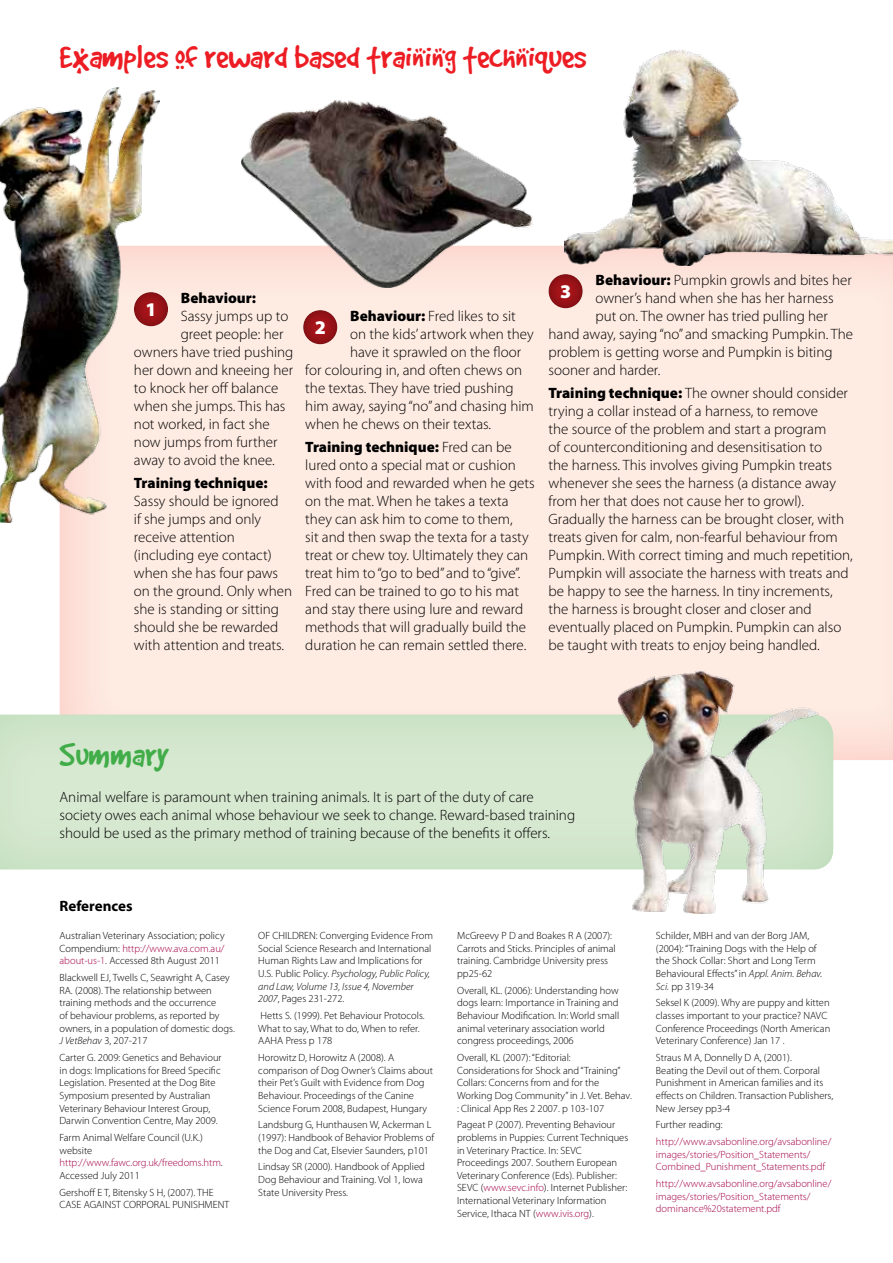
<style>
.page{position:relative;width:893px;height:1263px;background:#fff}
.page>*{position:absolute;margin:0;border:0;box-sizing:border-box;transform-origin:0 0}
.t1{font:36px "Good Dog Cool";color:#ed1d24}
.t2{font:36px "Good Dog Cool";color:#41ad49}
.t3{font:900 19.5px "Myriad Pro";color:#fff}
.t4{font:300 15px/18px "Myriad Pro";color:#000}
.t5{font:900 15px "Myriad Pro";color:#000}
.t6{font:700 15px "Myriad Pro";color:#000}
.t7{font:300 10.5px/12.6px "Myriad Pro";color:#000}
.t8{font:300 10.5px/12.6px "Myriad Pro";color:#a30046}
.s1{font-weight:900}
.s2{color:#a30046}
.s3{font-style:italic}
</style>
<div class="page">
<div style="left:59px;top:245px;width:834px;height:516px;background:#feebe2"></div>
<div style="left:0;top:713px;width:833px;height:159px;background:#d5e7cf"></div>
<div style="left:303px;top:309px;width:37px;height:36px;background:#000;opacity:.7"></div>
<div style="left:548px;top:273px;width:37px;height:36px;background:#000;opacity:.7"></div>
<img style="left:242px;top:100px;width:301px;height:188px">
<img style="left:564px;top:50px;width:329px;height:215px">
<img style="left:0;top:88px;width:159px;height:434px">
<div style="left:134px;top:291px;width:37px;height:36px;background:#000;opacity:.7"></div>
<img style="left:618px;top:671px;width:200px;height:243px">
<h1 class="t1" style="left:60px;top:38px;width:528px">Examples of reward based training techniques</h1>
<h3 class="t5" style="left:181px;top:288px;width:77px">Behaviour:</h3>
<h3 class="t4" style="left:181px;top:307px;width:109px">Sassy jumps up to</h3>
<h3 class="t4" style="left:181px;top:325px;width:104px">greet people: her</h3>
<h3 class="t4" style="left:134px;top:343px;width:161px">owners have tried pushing</h3>
<h3 class="t4" style="left:134px;top:361px;width:161px">her down and kneeing her</h3>
<h3 class="t4" style="left:134px;top:379px;width:146px">to knock her off balance</h3>
<h3 class="t4" style="left:134px;top:397px;width:153px">when she jumps. This has</h3>
<h3 class="t4" style="left:134px;top:415px;width:137px">not worked, in fact she</h3>
<h3 class="t4" style="left:134px;top:433px;width:145px">now jumps from further</h3>
<h3 class="t4" style="left:134px;top:451px;width:142px">away to avoid the knee.</h3>
<h3 class="t5" style="left:134px;top:473px;width:135px">Training technique:</h3>
<h3 class="t4" style="left:134px;top:491px;width:160px">Sassy should be ignored<br>if she jumps and only receive attention (including eye contact) when she has four paws on the ground. Only when she is standing or sitting should she be rewarded with attention and treats.</h3>
<h2 class="t3" style="left:145px;top:297px;width:13px">1</h2>
<h3 class="t4" style="left:350px;top:307px;width:167px"><span class="s1">Behaviour:</span> Fred likes to sit</h3>
<h3 class="t4" style="left:350px;top:325px;width:185px">on the kids’ artwork when they</h3>
<h3 class="t4" style="left:350px;top:343px;width:172px">have it sprawled on the floor</h3>
<h3 class="t4" style="left:305px;top:361px;width:218px">for colouring in, and often chews on</h3>
<h3 class="t4" style="left:305px;top:379px;width:210px">the textas. They have tried pushing</h3>
<h3 class="t4" style="left:305px;top:397px;width:230px">him away, saying “no” and chasing him</h3>
<h3 class="t4" style="left:305px;top:415px;width:187px">when he chews on their textas.</h3>
<p class="t4" style="left:305px;top:437px;width:231px"><span class="s1">Training technique:</span> Fred can be lured onto a special mat or cushion with food and rewarded when he gets on the mat. When he takes a texta they can ask him to come to them,<br>sit and then swap the texta for a tasty treat or chew toy. Ultimately they can treat him to “go to bed” and to “give”.<br>Fred can be trained to go to his mat and stay there using lure and reward methods that will gradually build the duration he can remain settled there.</p>
<h2 class="t3" style="left:315px;top:315px;width:13px">2</h2>
<h3 class="t4" style="left:595px;top:271px;width:258px"><span class="s1">Behaviour:</span> Pumpkin growls and bites her</h3>
<h3 class="t4" style="left:595px;top:289px;width:240px">owner’s hand when she has her harness</h3>
<h3 class="t4" style="left:595px;top:307px;width:234px">put on. The owner has tried pulling her</h3>
<h3 class="t4" style="left:549px;top:325px;width:306px">hand away, saying “no” and smacking Pumpkin. The</h3>
<h3 class="t4" style="left:549px;top:343px;width:286px">problem is getting worse and Pumpkin is biting</h3>
<h3 class="t4" style="left:549px;top:361px;width:113px">sooner and harder.</h3>
<p class="t4" style="left:549px;top:383px;width:306px"><span class="s1">Training technique:</span> The owner should consider trying a collar instead of a harness, to remove<br>the source of the problem and start a program<br>of counterconditioning and desensitisation to<br>the harness. This involves giving Pumpkin treats whenever she sees the harness (a distance away from her that does not cause her to growl).<br>Gradually the harness can be brought closer, with treats given for calm, non-fearful behaviour from Pumpkin. With correct timing and much repetition, Pumpkin will associate the harness with treats and be happy to see the harness. In tiny increments, the harness is brought closer and closer and eventually placed on Pumpkin. Pumpkin can also be taught with treats to enjoy being handled.</p>
<h2 class="t3" style="left:560px;top:279px;width:13px">3</h2>
<h1 class="t2" style="left:60px;top:736px;width:111px">Summary</h1>
<p class="t4" style="left:60px;top:788px;width:517px">Animal welfare is paramount when training animals. It is part of the duty of care society owes each animal whose behaviour we seek to change. Reward-based training should be used as the primary method of training because of the benefits it offers.</p>
<h3 class="t6" style="left:60px;top:896px;width:75px">References</h3>
<p class="t7" style="left:60px;top:929px;width:167px;text-align:justify">Australian Veterinary Association; policy Compendium: <span class="s2">http://www.ava.com.au/ about-us-1</span>. Accessed 8th August 2011</p>
<p class="t7" style="left:60px;top:971px;width:177px">Blackwell EJ, Twells C, Seawright A, Casey RA. (2008). The relationship between training methods and the occurrence<br>of behaviour problems, as reported by owners, in a population of domestic dogs.<br><span class="s3">J VetBehav</span> 3, 207-217</p>
<p class="t7" style="left:60px;top:1051px;width:164px">Carter G. 2009: Genetics and Behaviour in dogs: Implications for Breed Specific Legislation. Presented at the Dog Bite Symposium presented by Australian Veterinary Behaviour Interest Group, Darwin Convention Centre, May 2009.</p>
<p class="t7" style="left:60px;top:1131px;width:165px">Farm Animal Welfare Council (U.K.) website <span class="s2">http://www.fawc.org.uk/freedoms.htm</span>.<br>Accessed July 2011</p>
<p class="t7" style="left:60px;top:1186px;width:171px">Gershoff E T, Bitensky S H, (2007). THE<br>CASE AGAINST CORPORAL PUNISHMENT</p>
<p class="t7" style="left:258px;top:929px;width:176px">OF CHILDREN: Converging Evidence From Social Science Research and International Human Rights Law and Implications for U.S. Public Policy. <span class="s3">Psychology, Public Policy, and Law, Volume 13, Issue 4, November 2007</span>, Pages 231-272.</p>
<p class="t7" style="left:258px;top:1009px;width:168px">Hetts S. (1999). Pet Behaviour Protocols.<br>What to say, What to do, When to refer.<br>AAHA Press p 178</p>
<p class="t7" style="left:258px;top:1051px;width:176px">Horowitz D, Horowitz A (2008). A comparison of Dog Owner’s Claims about their Pet’s Guilt with Evidence from Dog Behaviour. Proceedings of the Canine Science Forum 2008, Budapest, Hungary</p>
<p class="t7" style="left:258px;top:1118px;width:177px">Landsburg G, Hunthausen W, Ackerman L (1997): Handbook of Behavior Problems of the Dog and Cat, Elsevier Saunders, p101</p>
<p class="t7" style="left:258px;top:1160px;width:168px">Lindsay SR (2000). Handbook of Applied<br>Dog Behaviour and Training. Vol 1, Iowa<br>State University Press.</p>
<p class="t7" style="left:457px;top:929px;width:160px">McGreevy P D and Boakes R A (2007):<br>Carrots and Sticks. Principles of animal training. Cambridge University press pp25-62</p>
<p class="t7" style="left:457px;top:984px;width:164px">Overall, KL. (2006): Understanding how dogs learn: Importance in Training and Behaviour Modification. In: World small animal veterinary association world congress proceedings, 2006</p>
<p class="t7" style="left:457px;top:1051px;width:176px">Overall, KL (2007): “Editorial:<br>Considerations for Shock and “Training” Collars: Concerns from and for the Working Dog Community” in J. Vet. Behav. : Clinical App Res 2 2007. p 103-107</p>
<p class="t7" style="left:457px;top:1118px;width:173px">Pageat P (2007). Preventing Behaviour problems in Puppies: Current Techniques in Veterinary Practice. In: SEVC Proceedings 2007. Southern European Veterinary Conference (Eds). Publisher:<br>SEVC (<span class="s2">www.sevc.info</span>). Internet Publisher:<br>International Veterinary Information Service, Ithaca NT (<span class="s2">www.ivis.org</span>).</p>
<p class="t7" style="left:656px;top:929px;width:168px">Schilder, MBH and van der Borg JAM, (2004): “Training Dogs with the Help of the Shock Collar: Short and Long Term Behavioural Effects” in <span class="s3">Appl. Anim. Behav.<br>Sci.</span> pp 319-34</p>
<p class="t7" style="left:656px;top:996px;width:176px">Seksel K (2009). Why are puppy and kitten classes important to your practice? NAVC Conference Proceedings (North American Veterinary Conference) Jan 17 .</p>
<p class="t7" style="left:656px;top:1051px;width:179px">Straus M A, Donnelly D A, (2001).<br>Beating the Devil out of them. Corporal Punishment in American families and its effects on Children. Transaction Publishers, New Jersey pp3-4</p>
<p class="t7" style="left:656px;top:1118px;width:68px">Further reading:</p>
<p class="t8" style="left:656px;top:1135px;width:177px">http://www.avsabonline.org/avsabonline/ images/stories/Position_Statements/<br>Combined_Punishment_Statements.pdf</p>
<p class="t8" style="left:656px;top:1177px;width:177px">http://www.avsabonline.org/avsabonline/ images/stories/Position_Statements/ dominance%20statement.pdf</p>
</div>
